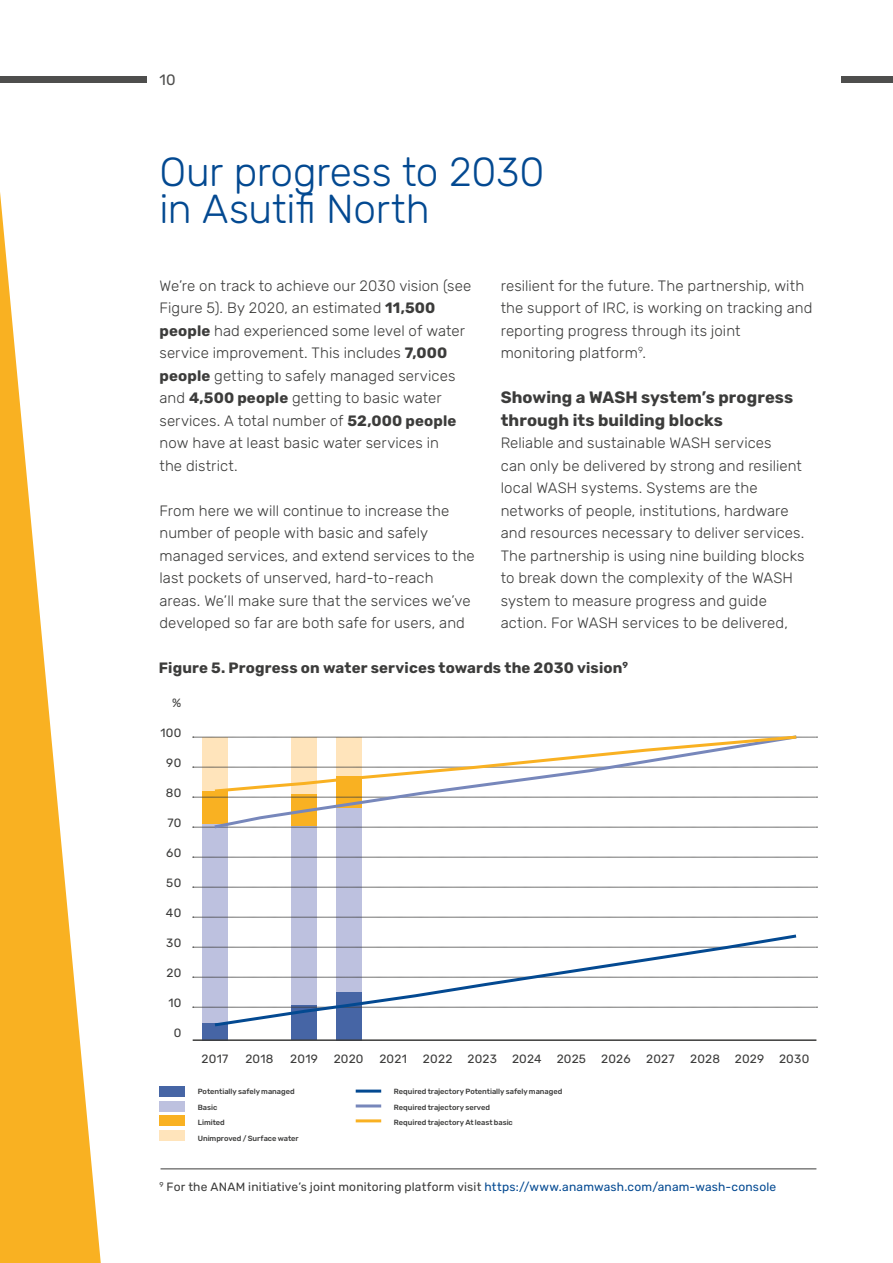
<style>
.page{position:relative;width:893px;height:1263px;background:#fff}
.page>*{position:absolute;margin:0;border:0;box-sizing:border-box;transform-origin:0 0}
._01_Heading_1{font:300 40.5px "Rubik";letter-spacing:-.005em;color:#034991}
._04_Body{font:700 16.5px/22.5px "Rubik";letter-spacing:.005em;color:#3c3c3b}
._04_Body-2{font:300 15px/22.5px "Rubik";letter-spacing:.005em;color:#3c3c3b}
.t1{font:700 15px "Rubik";letter-spacing:.01em;color:#3c3c3b}
.t2{font:15px "Rubik";color:#4e4e4d}
._05_Bijschrift{font:12px "Rubik";letter-spacing:.015em;color:#3c3c3b}
._05_Bijschrift-2{font:500 7.5px "Rubik";letter-spacing:-.005em;color:#3c3c3b}
.s1{font-weight:700}
.s2{color:#034991}
</style>
<div class="page">
<svg style="left:0;top:192px;width:101px;height:1071px"></svg>
<div style="left:0;top:77px;width:147px;height:6px;background:#4e4e4d"></div>
<div style="left:842px;top:77px;width:51px;height:6px;background:#4e4e4d"></div>
<hr style="left:161px;top:1168px;width:655px;height:1px;background:#3c3c3b">
<div style="left:202px;top:824px;width:26px;height:199px;background:#bdc1df"></div>
<div style="left:291px;top:825px;width:26px;height:180px;background:#bdc1df"></div>
<div style="left:336px;top:808px;width:25px;height:184px;background:#bdc1df"></div>
<div style="left:202px;top:1023px;width:26px;height:17px;background:#4665a5"></div>
<div style="left:292px;top:1005px;width:25px;height:35px;background:#4665a5"></div>
<div style="left:336px;top:992px;width:25px;height:48px;background:#4665a5"></div>
<div style="left:202px;top:791px;width:26px;height:33px;background:#f9b122"></div>
<hr style="left:193px;top:1039px;width:623px;height:2px;background:#3c3c3b">
<svg style="left:193px;top:1007px;width:624px;height:1px"></svg>
<svg style="left:193px;top:977px;width:624px;height:1px"></svg>
<svg style="left:193px;top:947px;width:624px;height:1px"></svg>
<svg style="left:193px;top:917px;width:624px;height:1px"></svg>
<svg style="left:193px;top:887px;width:624px;height:1px"></svg>
<svg style="left:193px;top:857px;width:624px;height:1px"></svg>
<svg style="left:193px;top:827px;width:624px;height:1px"></svg>
<svg style="left:212px;top:932px;width:587px;height:96px"></svg>
<svg style="left:211px;top:798px;width:589px;height:32px"></svg>
<svg style="left:193px;top:735px;width:624px;height:63px"></svg>
<div style="left:159px;top:1086px;width:26px;height:10px;background:#4665a5"></div>
<div style="left:159px;top:1101px;width:26px;height:10px;background:#bdc1df"></div>
<div style="left:159px;top:1115px;width:26px;height:11px;background:#f9b122"></div>
<div style="left:159px;top:1130px;width:26px;height:11px;background:#ffe4bb"></div>
<hr style="left:356px;top:1089px;width:25px;height:3px;background:#034991">
<hr style="left:356px;top:1104px;width:25px;height:3px;background:#7787bb">
<hr style="left:356px;top:1119px;width:25px;height:3px;background:#f9b122">
<p class="t2" style="left:159px;top:71px;width:18px">10</p>
<p class="_01_Heading_1" style="left:159px;top:149px;width:387px">Our progress to 2030</p>
<p class="_01_Heading_1" style="left:159px;top:187px;width:272px">in Asutifi North</p>
<p class="_04_Body-2" style="left:159px;top:275px;width:313px">We’re on track to achieve our 2030 vision (see Figure 5). By 2020, an estimated <span class="s1">11,500 people</span> had experienced some level of water service improvement. This includes <span class="s1">7,000 people</span> getting to safely managed services and <span class="s1">4,500 people</span> getting to basic water services. A total number of <span class="s1">52,000 people </span>now have at least basic water services in<br>the district.</p>
<p class="_04_Body-2" style="left:159px;top:500px;width:317px">From here we will continue to increase the number of people with basic and safely managed services, and extend services to the last pockets of unserved, hard-to-reach areas. We’ll make sure that the services we’ve developed so far are both safe for users, and</p>
<p class="_04_Body-2" style="left:501px;top:275px;width:313px">resilient for the future. The partnership, with the support of IRC, is working on tracking and reporting progress through its joint monitoring platform<sup>9</sup>.</p>
<p class="_04_Body" style="left:501px;top:387px;width:294px">Showing a WASH system’s progress through its building blocks</p>
<p class="_04_Body-2" style="left:501px;top:432px;width:305px">Reliable and sustainable WASH services<br>can only be delivered by strong and resilient local WASH systems. Systems are the networks of people, institutions, hardware and resources necessary to deliver services.<br>The partnership is using nine building blocks to break down the complexity of the WASH system to measure progress and guide action. For WASH services to be delivered,</p>
<p class="t1" style="left:159px;top:660px;width:471px">Figure 5. Progress on water services towards the 2030 vision<sup>9</sup></p>
<p class="_05_Bijschrift" style="left:172px;top:696px;width:11px">%</p>
<p class="_05_Bijschrift" style="left:160px;top:726px;width:22px">100</p>
<p class="_05_Bijschrift" style="left:166px;top:756px;width:17px">90</p>
<p class="_05_Bijschrift" style="left:166px;top:786px;width:17px">80</p>
<p class="_05_Bijschrift" style="left:167px;top:816px;width:15px">70</p>
<p class="_05_Bijschrift" style="left:166px;top:846px;width:17px">60</p>
<p class="_05_Bijschrift" style="left:166px;top:876px;width:17px">50</p>
<p class="_05_Bijschrift" style="left:166px;top:906px;width:17px">40</p>
<p class="_05_Bijschrift" style="left:166px;top:936px;width:17px">30</p>
<p class="_05_Bijschrift" style="left:166px;top:966px;width:16px">20</p>
<p class="_05_Bijschrift" style="left:168px;top:996px;width:14px">10</p>
<p class="_05_Bijschrift" style="left:174px;top:1026px;width:9px">0</p>
<p class="_05_Bijschrift" style="left:202px;top:1052px;width:28px">2017</p>
<p class="_05_Bijschrift" style="left:245px;top:1052px;width:30px">2018</p>
<p class="_05_Bijschrift" style="left:290px;top:1052px;width:29px">2019</p>
<p class="_05_Bijschrift" style="left:334px;top:1052px;width:31px">2020</p>
<p class="_05_Bijschrift" style="left:379px;top:1052px;width:29px">2021</p>
<p class="_05_Bijschrift" style="left:423px;top:1052px;width:31px">2022</p>
<p class="_05_Bijschrift" style="left:467px;top:1052px;width:76px">2023 2024</p>
<p class="_05_Bijschrift" style="left:557px;top:1052px;width:31px">2025</p>
<p class="_05_Bijschrift" style="left:601px;top:1052px;width:31px">2026</p>
<p class="_05_Bijschrift" style="left:646px;top:1052px;width:30px">2027</p>
<p class="_05_Bijschrift" style="left:690px;top:1052px;width:31px">2028</p>
<p class="_05_Bijschrift" style="left:735px;top:1052px;width:31px">2029</p>
<p class="_05_Bijschrift" style="left:779px;top:1052px;width:32px">2030</p>
<p class="_05_Bijschrift-2" style="left:198px;top:1087px;width:98px">Potentially safely managed</p>
<p class="_05_Bijschrift-2" style="left:198px;top:1103px;width:21px">Basic</p>
<p class="_05_Bijschrift-2" style="left:198px;top:1118px;width:29px">Limited</p>
<p class="_05_Bijschrift-2" style="left:198px;top:1134px;width:102px">Unimproved / Surface water</p>
<p class="_05_Bijschrift-2" style="left:394px;top:1087px;width:170px">Required trajectory Potentially safely managed</p>
<p class="_05_Bijschrift-2" style="left:394px;top:1103px;width:98px">Required trajectory served</p>
<p class="_05_Bijschrift-2" style="left:394px;top:1118px;width:120px">Required trajectory At least basic</p>
<p class="_05_Bijschrift" style="left:159px;top:1180px;width:618px"><sup>9</sup> For the ANAM initiative’s joint monitoring platform visit <span class="s2">https://www.anamwash.com/anam-wash-console</span></p>
</div>
